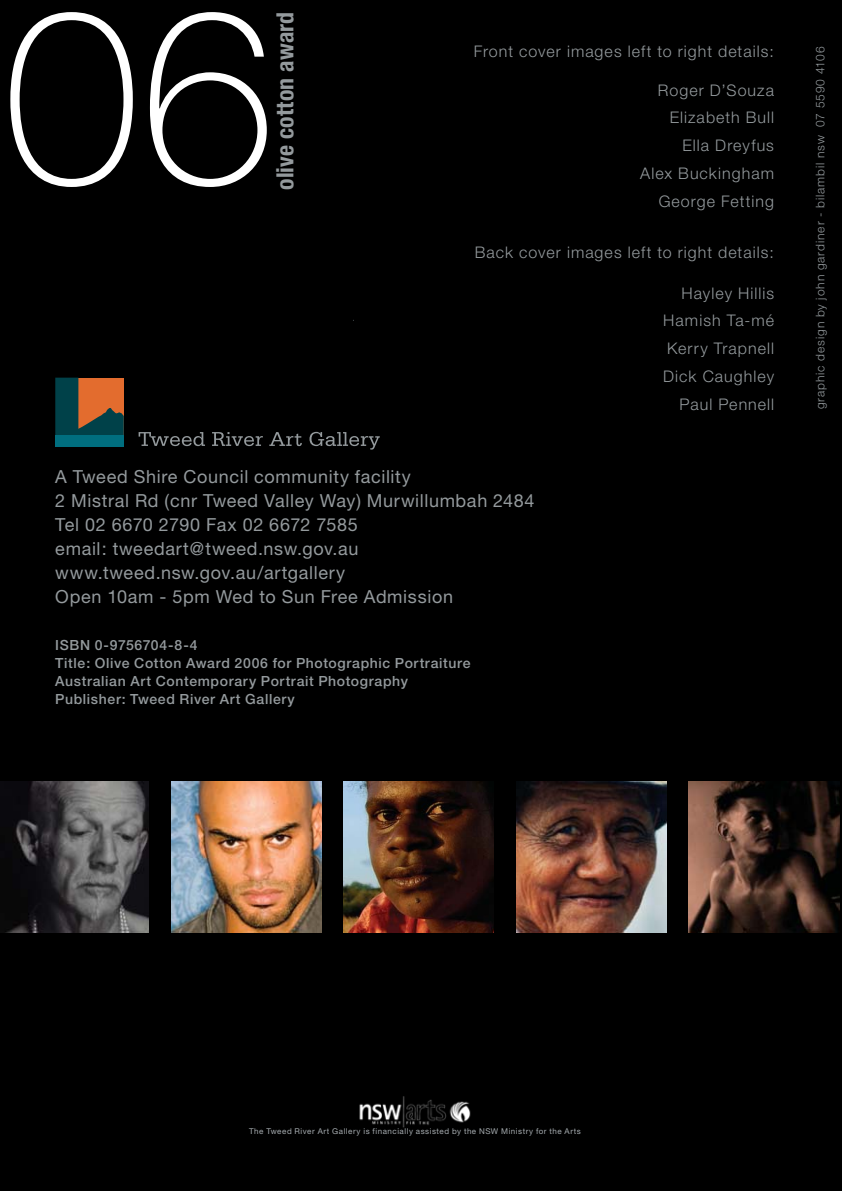
<style>
.page{position:relative;width:842px;height:1191px;background:#000}
.page>*{position:absolute;margin:0;border:0;box-sizing:border-box;transform-origin:0 0}
.t1{font:100 244.8px "Helvetica Neue";color:#fff}
.t2{font:700 condensed 23.8px "Helvetica Neue";letter-spacing:.01em;color:#949a9d}
.t3{font:18px/24px "Helvetica Neue";letter-spacing:.035em;color:#949a9d}
.t4{font:300 16px/28px "Helvetica Neue";letter-spacing:.065em;color:#949a9d;text-align:right}
.t5{font:500 14px/18px "Helvetica Neue";letter-spacing:.045em;color:#949a9d}
.t6{font:300 12px "Helvetica Neue";letter-spacing:.075em;color:#949a9d}
.t7{font:8px "Helvetica Neue";letter-spacing:.065em;color:#a5abaf}
</style>
<div class="page">
<img style="left:344px;top:782px;width:150px;height:150px">
<img style="left:689px;top:782px;width:150px;height:150px">
<img style="left:516px;top:782px;width:150px;height:150px">
<img style="left:0;top:782px;width:149px;height:150px">
<img style="left:171px;top:782px;width:150px;height:150px">
<svg style="left:55px;top:377px;width:69px;height:58px;background:#65523b"></svg>
<div style="left:55px;top:435px;width:69px;height:11px;background:#006e7f"></div>
<svg style="left:139px;top:432px;width:66px;height:14px"></svg>
<svg style="left:212px;top:432px;width:51px;height:14px"></svg>
<svg style="left:269px;top:432px;width:33px;height:14px"></svg>
<svg style="left:309px;top:432px;width:71px;height:17px"></svg>
<img style="left:348px;top:1095px;width:128px;height:35px">
<p class="t1" style="left:3px;top:9px;width:274px">06</p>
<p class="t2" style="left:277px;top:190px;width:180px;rotate:-90deg">olive cotton award</p>
<p class="t4" style="left:474px;top:38px;width:302px">Front cover images left to right details:</p>
<p class="t4" style="left:640px;top:77px;width:135px">Roger D’Souza<br>Elizabeth Bull<br>Ella Dreyfus<br>Alex Buckingham<br>George Fetting</p>
<p class="t4" style="left:475px;top:239px;width:301px">Back cover images left to right details:</p>
<p class="t4" style="left:663px;top:281px;width:112px">Hayley Hillis<br>Hamish Ta-mé<br>Kerry Trapnell<br>Dick Caughley<br>Paul Pennell</p>
<p class="t3" style="left:55px;top:466px;width:481px">A Tweed Shire Council community facility<br>2 Mistral Rd (cnr Tweed Valley Way) Murwillumbah 2484<br>Tel 02 6670 2790 Fax 02 6672 7585<br>email: tweedart@tweed.nsw.gov.au www.tweed.nsw.gov.au/artgallery<br>Open 10am - 5pm Wed to Sun Free Admission</p>
<p class="t5" style="left:55px;top:637px;width:417px">ISBN 0-9756704-8-4<br>Title: Olive Cotton Award 2006 for Photographic Portraiture Australian Art Contemporary Portrait Photography Publisher: Tweed River Art Gallery</p>
<p class="t6" style="left:816px;top:409px;width:364px;rotate:-90deg">graphic design by john gardiner - bilambil nsw 07 5590 4106</p>
<p class="t7" style="left:249px;top:1128px;width:333px">The Tweed River Art Gallery is financially assisted by the NSW Ministry for the Arts</p>
</div>
